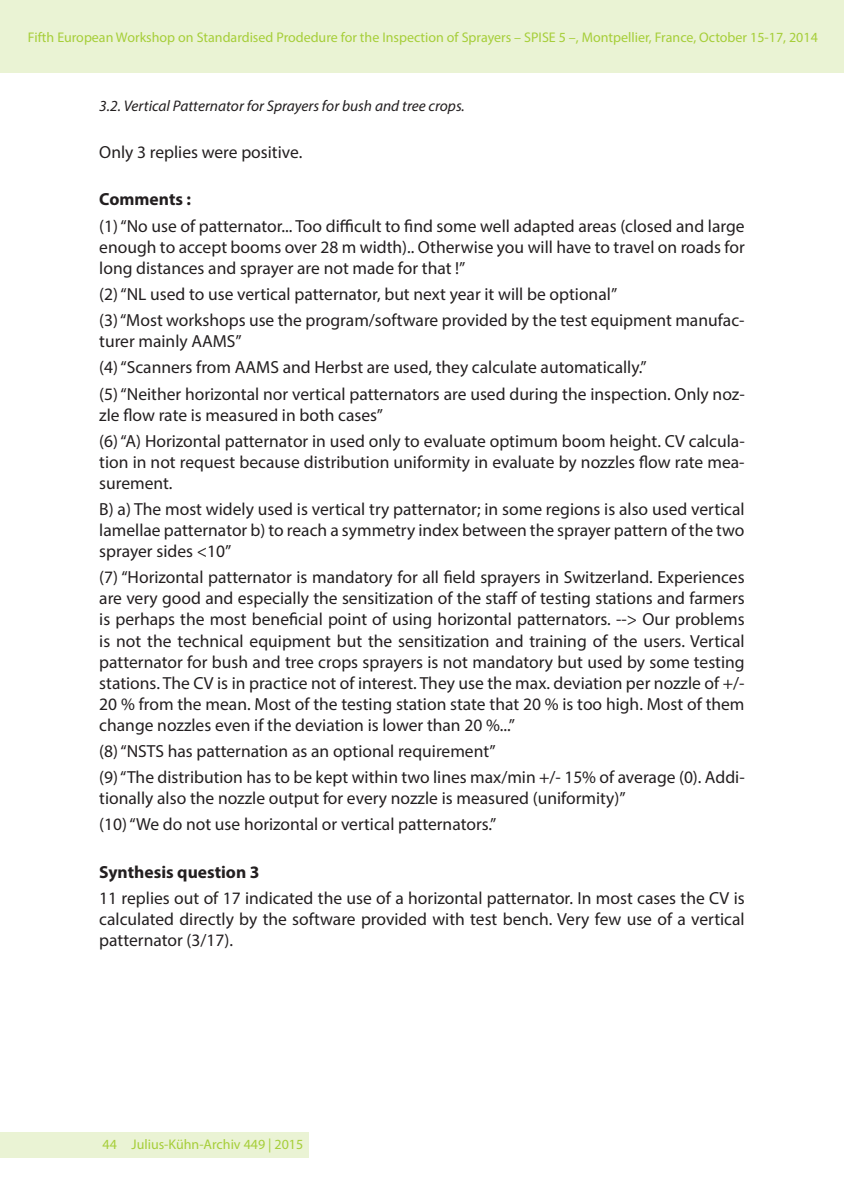
<style>
.page{position:relative;width:844px;height:1191px;background:#fff}
.page>*{position:absolute;margin:0;border:0;box-sizing:border-box;transform-origin:0 0}
.t1{font:17.5px/21px "Myriad Pro";color:#231f20}
.t2{font:italic 15.4px "Myriad Pro";color:#231f20}
.t3{font:14px "Myriad Pro";color:#a6ce39}
.s1{font-weight:700}
</style>
<div class="page">
<div style="left:0;top:0;width:843px;height:72px;background:#eaf3d4"></div>
<div style="left:0;top:1132px;width:308px;height:25px;background:#eaf3d4"></div>
<p class="t3" style="left:28px;top:29px;width:791px">Fifth European Workshop on Standardised Prodedure for the Inspection of Sprayers – SPISE 5 –, Montpellier, France, October 15-17, 2014</p>
<p class="t2" style="left:99px;top:96px;width:367px">3.2. Vertical Patternator for Sprayers for bush and tree crops.</p>
<p class="t1" style="left:99px;top:141px;width:204px">Only 3 replies were positive.</p>
<p class="t1" style="left:99px;top:186px;width:646px;line-height:26.2px"><span class="s1">Comments :<br></span>(1) “No use of patternator... Too difficult to find some well adapted areas (closed and large</p>
<p class="t1" style="left:99px;top:236px;width:646px">enough to accept booms over 28 m width).. Otherwise you will have to travel on roads for long distances and sprayer are not made for that !”</p>
<p class="t1" style="left:99px;top:280px;width:646px;line-height:26.2px">(2) “NL used to use vertical patternator, but next year it will be optional”<br>(3) “Most workshops use the program/software provided by the test equipment manufac-</p>
<p class="t1" style="left:99px;top:328px;width:646px;line-height:26.2px">turer mainly AAMS”<br>(4) “Scanners from AAMS and Herbst are used, they calculate automatically.”<br>(5) “Neither horizontal nor vertical patternators are used during the inspection. Only noz-</p>
<p class="t1" style="left:99px;top:401px;width:646px;line-height:26.2px">zle flow rate is measured in both cases”<br>(6) “A) Horizontal patternator in used only to evaluate optimum boom height. CV calcula-</p>
<p class="t1" style="left:99px;top:451px;width:646px">tion in not request because distribution uniformity in evaluate by nozzles flow rate mea&shy;surement.</p>
<p class="t1" style="left:99px;top:498px;width:646px;text-align:justify">B) a) The most widely used is vertical try patternator; in some regions is also used vertical lamellae patternator b) to reach a symmetry index between the sprayer pattern of the two sprayer sides &lt;10”</p>
<p class="t1" style="left:99px;top:567px;width:646px;text-align:justify">(7) “Horizontal patternator is mandatory for all field sprayers in Switzerland. Experiences are very good and especially the sensitization of the staff of testing stations and farmers is perhaps the most beneficial point of using horizontal patternators. --&gt; Our problems is not the technical equipment but the sensitization and training of the users. Vertical patternator for bush and tree crops sprayers is not mandatory but used by some testing stations. The CV is in practice not of interest. They use the max. deviation per nozzle of +/- 20 % from the mean. Most of the testing station state that 20 % is too high. Most of them change nozzles even if the deviation is lower than 20 %...”</p>
<p class="t1" style="left:99px;top:737px;width:646px;line-height:26.2px">(8) “NSTS has patternation as an optional requirement”<br>(9) “The distribution has to be kept within two lines max/min +/- 15% of average (0). Addi-</p>
<p class="t1" style="left:99px;top:784px;width:527px;line-height:26.2px">tionally also the nozzle output for every nozzle is measured (uniformity)” (10) “We do not use horizontal or vertical patternators.”</p>
<p class="t1" style="left:99px;top:858px;width:646px;line-height:26.2px"><span class="s1">Synthesis question 3<br></span>11 replies out of 17 indicated the use of a horizontal patternator. In most cases the CV is</p>
<p class="t1" style="left:99px;top:908px;width:646px">calculated directly by the software provided with test bench. Very few use of a vertical patternator (3/17).</p>
<p class="t3" style="left:103px;top:1136px;width:202px">44 Julius-Kühn-Archiv 449 | 2015</p>
</div>
